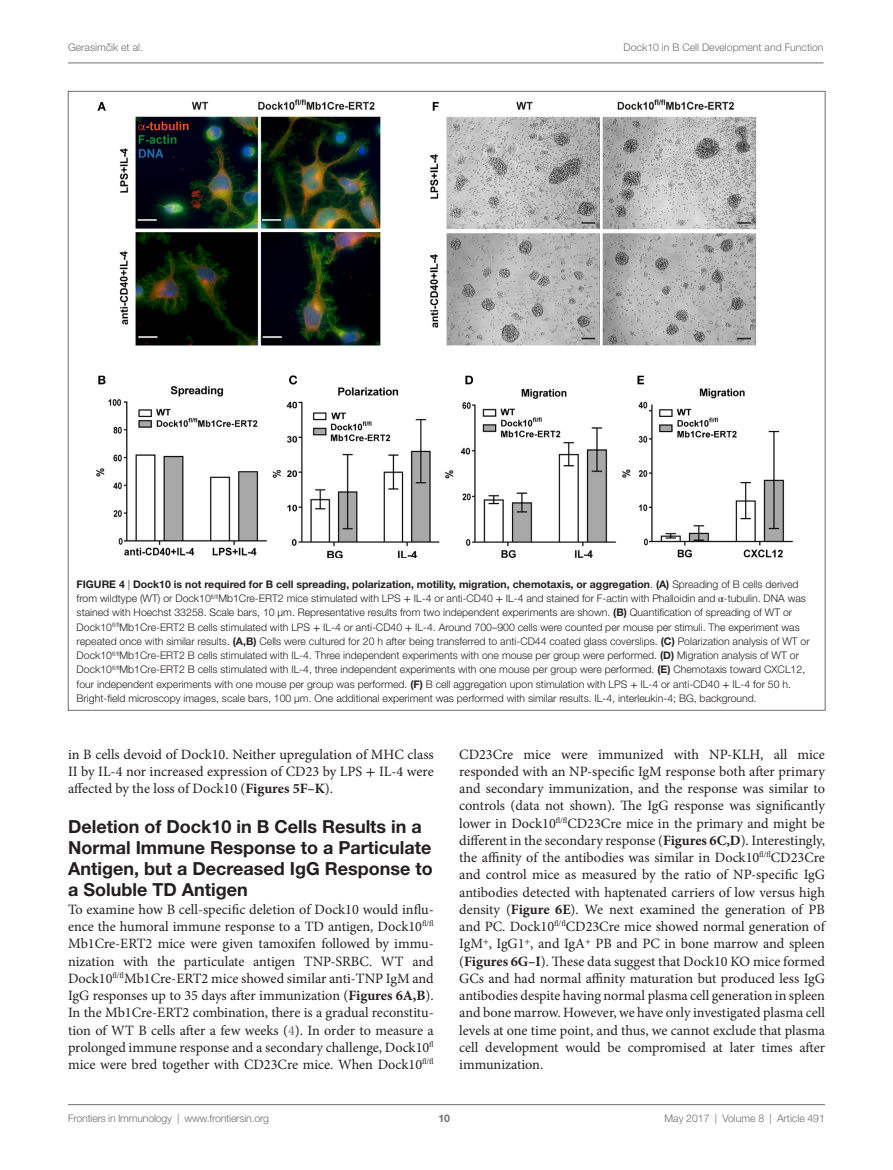
<style>
.page{position:relative;width:893px;height:1170px;background:#fff}
.page>*{position:absolute;margin:0;border:0;box-sizing:border-box;transform-origin:0 0}
.t1{font:700 18px/21px "Helvetica Neue LT Std";color:#231f20}
.t2{font:14.25px/17.2px "Minion Pro";color:#231f20;text-align:justify}
.t3{font:300 10.5px/14.2px "Helvetica Neue LT Std";color:#231f20}
.t4{font:300 10.5px "Helvetica Neue LT Std";color:#6c6d70}
.t5{font:700 10.5px "Helvetica Neue LT Std";color:#6c6d70}
.s1{font-weight:500;font-style:italic}
.s2{font-weight:700}
.s3{font-family:"STIX General";font-weight:400}
.s4{font-family:"STIX General"}
.s5{color:#6c6d70}
</style>
<div class="page">
<img style="left:96px;top:100px;width:697px;height:457px">
<hr style="left:68px;top:63px;width:756px;height:1px;background:#6c6d70">
<hr style="left:68px;top:1104px;width:757px;height:1px;background:#6c6d70">
<p class="t4" style="left:68px;top:41px;width:76px">Gerasimc<span class="s1">ˇ</span> ik et al.</p>
<p class="t4" style="left:624px;top:41px;width:201px">Dock10 in B Cell Development and Function</p>
<p class="t3" style="left:77px;top:576px;width:735px"><span class="s2">Figure 4</span> | <span class="s2">Dock10 is not required for B cell spreading, polarization, motility, migration, chemotaxis, or aggregation</span>. <span class="s2">(A)</span> Spreading of B cells derived from wildtype (WT) or Dock10<sup>fl/fl</sup>Mb1Cre-ERT2 mice stimulated with LPS <span class="s3">+</span> IL-4 or anti-CD40 <span class="s3">+</span> IL-4 and stained for F-actin with Phalloidin and <span class="s3">α</span>-tubulin. DNA was stained with Hoechst 33258. Scale bars, 10 µm. Representative results from two independent experiments are shown. <span class="s2">(B)</span> Quantification of spreading of WT or Dock10<sup>fl/fl</sup>Mb1Cre-ERT2 B cells stimulated with LPS <span class="s3">+</span> IL-4 or anti-CD40 <span class="s3">+</span> IL-4. Around 700–900 cells were counted per mouse per stimuli. The experiment was repeated once with similar results. <span class="s2">(A,B)</span> Cells were cultured for 20 h after being transferred to anti-CD44 coated glass coverslips. <span class="s2">(C)</span> Polarization analysis of WT or Dock10<sup>fl/fl</sup>Mb1Cre-ERT2 B cells stimulated with IL-4. Three independent experiments with one mouse per group were performed. <span class="s2">(D)</span> Migration analysis of WT or Dock10<sup>fl/fl</sup>Mb1Cre-ERT2 B cells stimulated with IL-4, three independent experiments with one mouse per group were performed. <span class="s2">(E)</span> Chemotaxis toward CXCL12, four independent experiments with one mouse per group was performed. <span class="s2">(F)</span> B cell aggregation upon stimulation with LPS <span class="s3">+</span> IL-4 or anti-CD40 <span class="s3">+</span> IL-4 for 50 h.<br>Bright-field microscopy images, scale bars, 100 µm. One additional experiment was performed with similar results. IL-4, interleukin-4; BG, background.</p>
<p class="t2" style="left:68px;top:745px;width:367px">in B cells devoid of Dock10. Neither upregulation of MHC class II by IL-4 nor increased expression of CD23 by LPS <span class="s4">+</span> IL-4 were affected by the loss of Dock10 (<span class="s2">Figures 5F–K</span>).</p>
<p class="t1" style="left:68px;top:816px;width:366px">Deletion of Dock10 in B Cells Results in a Normal Immune Response to a Particulate Antigen, but a Decreased IgG Response to a Soluble TD Antigen</p>
<p class="t2" style="left:68px;top:900px;width:367px">To examine how B cell-specific deletion of Dock10 would influ&shy;ence the humoral immune response to a TD antigen, Dock10<sup>fl/fl </sup>Mb1Cre-ERT2 mice were given tamoxifen followed by immu&shy;nization with the particulate antigen TNP-SRBC. WT and Dock10<sup>fl/fl</sup>Mb1Cre-ERT2 mice showed similar anti-TNP IgM and IgG responses up to 35 days after immunization (<span class="s2">Figures 6A,B</span>).<br>In the Mb1Cre-ERT2 combination, there is a gradual reconstitu&shy;tion of WT B cells after a few weeks (<span class="s5">4</span>). In order to measure a prolonged immune response and a secondary challenge, Dock10<sup>fl </sup>mice were bred together with CD23Cre mice. When Dock10<sup>fl/fl</sup></p>
<p class="t2" style="left:459px;top:745px;width:367px">CD23Cre mice were immunized with NP-KLH, all mice responded with an NP-specific IgM response both after primary and secondary immunization, and the response was similar to controls (data not shown). The IgG response was significantly lower in Dock10<sup>fl/fl</sup>CD23Cre mice in the primary and might be different in the secondary response (<span class="s2">Figures 6C,D</span>). Interestingly, the affinity of the antibodies was similar in Dock10<sup>fl/fl</sup>CD23Cre and control mice as measured by the ratio of NP-specific IgG antibodies detected with haptenated carriers of low versus high density (<span class="s2">Figure 6E</span>). We next examined the generation of PB and PC. Dock10<sup>fl/fl</sup>CD23Cre mice showed normal generation of IgM<sup>+</sup>, IgG1<sup>+</sup>, and IgA<sup>+</sup> PB and PC in bone marrow and spleen (<span class="s2">Figures 6G–I</span>). These data suggest that Dock10 KO mice formed GCs and had normal affinity maturation but produced less IgG antibodies despite having normal plasma cell generation in spleen and bone marrow. However, we have only investigated plasma cell levels at one time point, and thus, we cannot exclude that plasma cell development would be compromised at later times after immunization.</p>
<p class="t4" style="left:68px;top:1111px;width:203px">Frontiers in Immunology | www.frontiersin.org</p>
<p class="t4" style="left:665px;top:1111px;width:162px">May 2017 | Volume 8 | Article 491</p>
<p class="t5" style="left:439px;top:1111px;width:13px">10</p>
</div>
